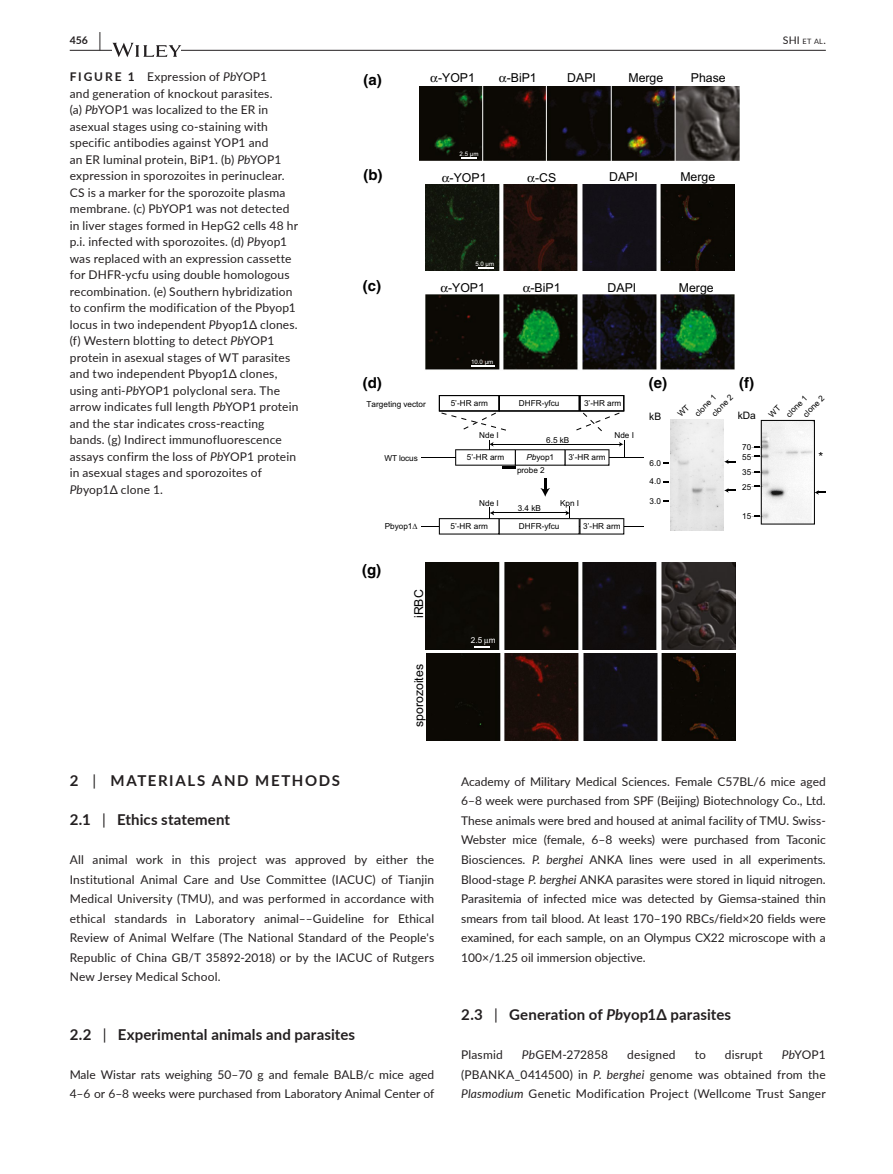
<style>
.page{position:relative;width:893px;height:1174px;background:#fff}
.page>*{position:absolute;margin:0;border:0;box-sizing:border-box;transform-origin:0 0}
.t1{font:700 15px "Lato";letter-spacing:.01em;color:#231f20}
.t2{font:700 15px "Lato";letter-spacing:.11em;color:#231f20}
.t3{font:700 15px "Helvetica";color:#000}
.t4{font:12.3px "Arial";color:#000}
.t5{font:12px/16.5px "Lato";letter-spacing:.015em;color:#231f20;text-align:justify}
.t6{font:10.5px "Lato";color:#231f20}
.t7{font:700 10.5px "Lato";color:#231f20}
.t8{font:10.2px "Arial";color:#000}
.t9{font:8.25px/18.1px "Arial";color:#000}
.t10{font:8.25px "Arial";color:#fff}
.t11{font:6.15px "Arial";color:#fff}
.s1{font-size:19.5px}
.s2{font-size:7.35px}
.s3{font-weight:700}
.s4{font-style:italic}
.s5{font-weight:400}
</style>
<div class="page">
<hr style="left:70px;top:50px;width:756px;height:1px;background:#231f20">
<svg style="left:112px;top:43px;width:69px;height:14px"></svg>
<img style="left:427px;top:653px;width:308px;height:87px">
<img style="left:425px;top:294px;width:310px;height:76px">
<img style="left:426px;top:185px;width:308px;height:86px">
<img style="left:419px;top:86px;width:320px;height:74px">
<img style="left:426px;top:562px;width:309px;height:88px">
<hr style="left:421px;top:457px;width:222px;height:1px;background:#000">
<svg style="left:540px;top:478px;width:10px;height:19px"></svg>
<svg style="left:439px;top:395px;width:185px;height:36px"></svg>
<hr style="left:492px;top:444px;width:128px;height:1px;background:#000">
<svg style="left:455px;top:440px;width:154px;height:29px"></svg>
<svg style="left:619px;top:440px;width:6px;height:17px"></svg>
<hr style="left:421px;top:526px;width:222px;height:1px;background:#000">
<svg style="left:439px;top:507px;width:185px;height:27px"></svg>
<svg style="left:461px;top:158px;width:15px;height:1px"></svg>
<svg style="left:478px;top:268px;width:16px;height:1px"></svg>
<svg style="left:471px;top:365px;width:24px;height:1px"></svg>
<svg style="left:474px;top:639px;width:15px;height:8px"></svg>
<svg style="left:663px;top:419px;width:73px;height:111px"></svg>
<svg style="left:754px;top:419px;width:72px;height:105px"></svg>
<p class="t7" style="left:70px;top:33px;width:33px">456 <span class="s1">|</span></p>
<p class="t6" style="left:783px;top:33px;width:45px">SHI <span class="s2">et al</span>.</p>
<p class="t5" style="left:70px;top:68px;width:230px;text-align:left"><span class="s3">FIGURE 1</span> Expression of <span class="s4">Pb</span>YOP1<br>and generation of knockout parasites.<br>(a) <span class="s4">Pb</span>YOP1 was localized to the ER in asexual stages using co-staining with specific antibodies against YOP1 and<br>an ER luminal protein, BiP1. (b) <span class="s4">Pb</span>YOP1 expression in sporozoites in perinuclear.<br>CS is a marker for the sporozoite plasma membrane. (c) PbYOP1 was not detected in liver stages formed in HepG2 cells 48 hr p.i. infected with sporozoites. (d) <span class="s4">Pb</span>yop1 was replaced with an expression cassette for DHFR-ycfu using double homologous recombination. (e) Southern hybridization to confirm the modification of the Pbyop1 locus in two independent <span class="s4">Pb</span>yop1∆ clones. (f) Western blotting to detect <span class="s4">Pb</span>YOP1 protein in asexual stages of WT parasites and two independent Pbyop1∆ clones, using anti-<span class="s4">Pb</span>YOP1 polyclonal sera. The arrow indicates full length <span class="s4">Pb</span>YOP1 protein and the star indicates cross-reacting bands. (g) Indirect immunofluorescence assays confirm the loss of <span class="s4">Pb</span>YOP1 protein in asexual stages and sporozoites of <span class="s4">Pb</span>yop1∆ clone 1.</p>
<p class="t3" style="left:363px;top:70px;width:20px">(a)</p>
<p class="t3" style="left:363px;top:166px;width:21px">(b)</p>
<p class="t4" style="left:438px;top:70px;width:38px">-YOP1</p>
<p class="t4" style="left:507px;top:70px;width:32px">-BiP1</p>
<p class="t4" style="left:567px;top:70px;width:30px">DAPI</p>
<p class="t4" style="left:628px;top:70px;width:36px">Merge</p>
<p class="t4" style="left:691px;top:70px;width:36px">Phase</p>
<p class="t11" style="left:460px;top:149px;width:20px">2.5 µm</p>
<p class="t4" style="left:450px;top:169px;width:38px">-YOP1</p>
<p class="t4" style="left:535px;top:169px;width:23px">-CS</p>
<p class="t4" style="left:609px;top:168px;width:30px">DAPI</p>
<p class="t4" style="left:680px;top:168px;width:36px">Merge</p>
<p class="t3" style="left:363px;top:276px;width:20px">(c)</p>
<p class="t11" style="left:475px;top:259px;width:20px">5.0 µm</p>
<p class="t4" style="left:448px;top:279px;width:38px">-YOP1</p>
<p class="t4" style="left:530px;top:279px;width:32px">-BiP1</p>
<p class="t4" style="left:608px;top:279px;width:30px">DAPI</p>
<p class="t4" style="left:679px;top:279px;width:36px">Merge</p>
<p class="t11" style="left:471px;top:357px;width:24px">10.0 µm</p>
<p class="t3" style="left:363px;top:374px;width:21px">(d)</p>
<p class="t3" style="left:649px;top:374px;width:20px">(e)</p>
<p class="t3" style="left:739px;top:374px;width:16px">(f)</p>
<p class="t9" style="left:367px;top:395px;width:61px">Targeting vector</p>
<p class="t9" style="left:451px;top:394px;width:39px">5’-HR arm</p>
<p class="t9" style="left:519px;top:394px;width:42px">DHFR-yfcu</p>
<p class="t9" style="left:584px;top:394px;width:39px">3’-HR arm</p>
<p class="t8" style="left:649px;top:409px;width:13px">kB</p>
<p class="t9" style="left:707px;top:408px;width:28px;rotate:-45deg">clone 2</p>
<p class="t9" style="left:690px;top:408px;width:28px;rotate:-45deg">clone 1</p>
<p class="t8" style="left:738px;top:408px;width:20px">kDa</p>
<p class="t9" style="left:384px;top:449px;width:35px">WT locus</p>
<p class="t9" style="left:479px;top:425px;width:21px">Nde I</p>
<p class="t9" style="left:614px;top:426px;width:21px">Nde I</p>
<p class="t9" style="left:546px;top:431px;width:25px">6.5 kB</p>
<p class="t9" style="left:467px;top:447px;width:39px">5’-HR arm</p>
<p class="t9" style="left:526px;top:447px;width:29px"><span class="s4">Pb</span>yop1</p>
<p class="t9" style="left:568px;top:447px;width:39px">3’-HR arm</p>
<p class="t9" style="left:517px;top:461px;width:29px">probe 2</p>
<p class="t9" style="left:479px;top:494px;width:21px">Nde I</p>
<p class="t9" style="left:560px;top:493px;width:21px">Kpn I</p>
<p class="t9" style="left:518px;top:498px;width:25px">3.4 kB</p>
<p class="t9" style="left:649px;top:454px;width:13px">6.0<br>4.0</p>
<p class="t9" style="left:649px;top:492px;width:13px">3.0</p>
<p class="t9" style="left:742px;top:441px;width:11px;line-height:10.2px">70<br>55</p>
<p class="t9" style="left:742px;top:465px;width:11px;line-height:14.1px">35<br>25</p>
<p class="t9" style="left:742px;top:507px;width:11px">15</p>
<p class="t9" style="left:385px;top:517px;width:34px">Pbyop1∆</p>
<p class="t9" style="left:451px;top:516px;width:39px">5’-HR arm</p>
<p class="t9" style="left:519px;top:516px;width:42px">DHFR-yfcu</p>
<p class="t9" style="left:583px;top:516px;width:39px">3’-HR arm</p>
<p class="t3" style="left:362px;top:561px;width:21px">(g)</p>
<p class="t4" style="left:410px;top:618px;width:30px;rotate:-90deg">iRBC</p>
<p class="t4" style="left:410px;top:727px;width:64px;rotate:-90deg">sporozoites</p>
<p class="t10" style="left:471px;top:634px;width:26px">2.5 m</p>
<p class="t9" style="left:798px;top:409px;width:28px;rotate:-45deg">clone 2</p>
<p class="t9" style="left:781px;top:409px;width:28px;rotate:-45deg">clone 1</p>
<p class="t4" style="left:818px;top:448px;width:6px">*</p>
<p class="t2" style="left:70px;top:769px;width:272px">2 <span class="s5">|</span> MATERIALS AND METHODS</p>
<p class="t1" style="left:70px;top:808px;width:162px">2.1 <span class="s5">|</span> Ethics statement</p>
<p class="t5" style="left:70px;top:849px;width:366px;line-height:19.5px">All animal work in this project was approved by either the Institutional Animal Care and Use Committee (IACUC) of Tianjin Medical University (TMU), and was performed in accordance with ethical standards in Laboratory animal––Guideline for Ethical Review of Animal Welfare (The National Standard of the People's Republic of China GB/T 35892-2018) or by the IACUC of Rutgers New Jersey Medical School.</p>
<p class="t1" style="left:70px;top:1023px;width:287px">2.2 <span class="s5">|</span> Experimental animals and parasites</p>
<p class="t5" style="left:70px;top:1064px;width:366px;line-height:19.5px">Male Wistar rats weighing 50–70 g and female BALB/c mice aged<br>4–6 or 6–8 weeks were purchased from Laboratory Animal Center of</p>
<p class="t5" style="left:461px;top:771px;width:366px;line-height:19.5px">Academy of Military Medical Sciences. Female C57BL/6 mice aged 6–8 week were purchased from SPF (Beijing) Biotechnology Co., Ltd.<br>These animals were bred and housed at animal facility of TMU. Swiss-Webster mice (female, 6–8 weeks) were purchased from Taconic Biosciences. <span class="s4">P. berghei</span> ANKA lines were used in all experiments.<br>Blood-stage <span class="s4">P. berghei</span> ANKA parasites were stored in liquid nitrogen.<br>Parasitemia of infected mice was detected by Giemsa-stained thin smears from tail blood. At least 170–190 RBCs/field×20 fields were examined, for each sample, on an Olympus CX22 microscope with a 100×/1.25 oil immersion objective.</p>
<p class="t1" style="left:461px;top:1003px;width:271px">2.3 <span class="s5">|</span> Generation of <span class="s4">Pb</span>yop1∆ parasites</p>
<p class="t5" style="left:461px;top:1046px;width:43px">Plasmid</p>
<p class="t5" style="left:522px;top:1046px;width:88px"><span class="s4">Pb</span>GEM-272858</p>
<p class="t5" style="left:627px;top:1046px;width:50px">designed</p>
<p class="t5" style="left:695px;top:1046px;width:13px">to</p>
<p class="t5" style="left:725px;top:1046px;width:39px">disrupt</p>
<p class="t5" style="left:461px;top:1044px;width:366px;line-height:19.5px;text-indent:321px"><span class="s4">Pb</span>YOP1 (PBANKA_0414500) in <span class="s4">P. berghei</span> genome was obtained from the <span class="s4">Plasmodium</span> Genetic Modification Project (Wellcome Trust Sanger</p>
</div>
